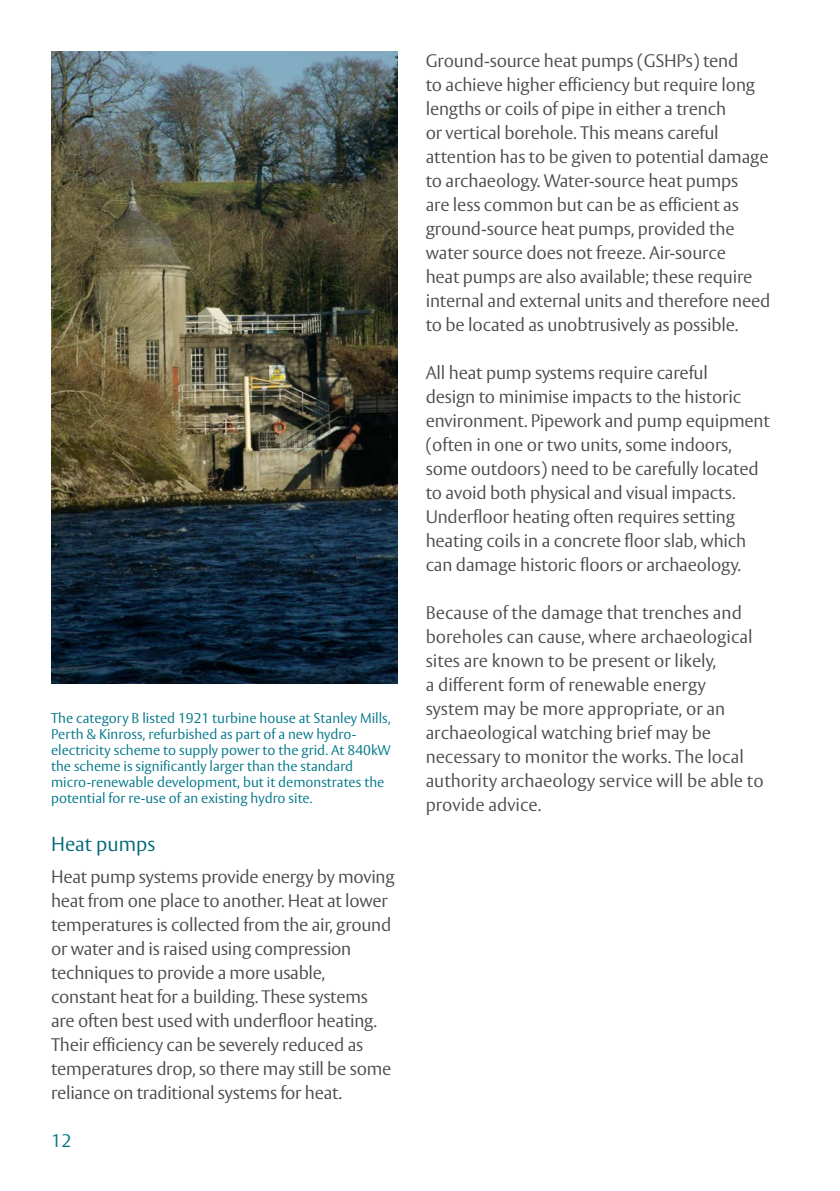
<style>
.page{position:relative;width:840px;height:1191px;background:#fff}
.page>*{position:absolute;margin:0;border:0;box-sizing:border-box;transform-origin:0 0}
.t1{font:300 20px "HS Vesta";color:#00677a}
.t2{font:300 18px/24px "HS Vesta";letter-spacing:-.01em;color:#4d4d4f}
.t3{font:300 18px "HS Vesta";color:#007689}
.t4{font:300 14px/16px "HS Vesta";color:#007689}
</style>
<div class="page">
<img style="left:51px;top:51px;width:346px;height:632px">
<p class="t4" style="left:51px;top:711px;width:341px">The category B listed 1921 turbine house at Stanley Mills, Perth &amp; Kinross, refurbished as part of a new hydro&shy;electricity scheme to supply power to the grid. At 840kW the scheme is significantly larger than the standard micro-renewable development, but it demonstrates the potential for re-use of an existing hydro site.</p>
<p class="t1" style="left:51px;top:832px;width:106px">Heat pumps</p>
<p class="t2" style="left:51px;top:866px;width:345px">Heat pump systems provide energy by moving heat from one place to another. Heat at lower temperatures is collected from the air, ground or water and is raised using compression techniques to provide a more usable, constant heat for a building. These systems are often best used with underfloor heating.<br>Their efficiency can be severely reduced as temperatures drop, so there may still be some reliance on traditional systems for heat.</p>
<p class="t3" style="left:51px;top:1130px;width:22px">12</p>
<p class="t2" style="left:425px;top:50px;width:346px">Ground-source heat pumps (GSHPs) tend<br>to achieve higher efficiency but require long lengths or coils of pipe in either a trench<br>or vertical borehole. This means careful attention has to be given to potential damage to archaeology. Water-source heat pumps<br>are less common but can be as efficient as ground-source heat pumps, provided the water source does not freeze. Air-source<br>heat pumps are also available; these require internal and external units and therefore need to be located as unobtrusively as possible.</p>
<p class="t2" style="left:425px;top:362px;width:345px">All heat pump systems require careful<br>design to minimise impacts to the historic environment. Pipework and pump equipment (often in one or two units, some indoors, some outdoors) need to be carefully located to avoid both physical and visual impacts.<br>Underfloor heating often requires setting heating coils in a concrete floor slab, which can damage historic floors or archaeology.</p>
<p class="t2" style="left:425px;top:601px;width:339px">Because of the damage that trenches and boreholes can cause, where archaeological sites are known to be present or likely,<br>a different form of renewable energy system may be more appropriate, or an archaeological watching brief may be necessary to monitor the works. The local authority archaeology service will be able to provide advice.</p>
</div>
